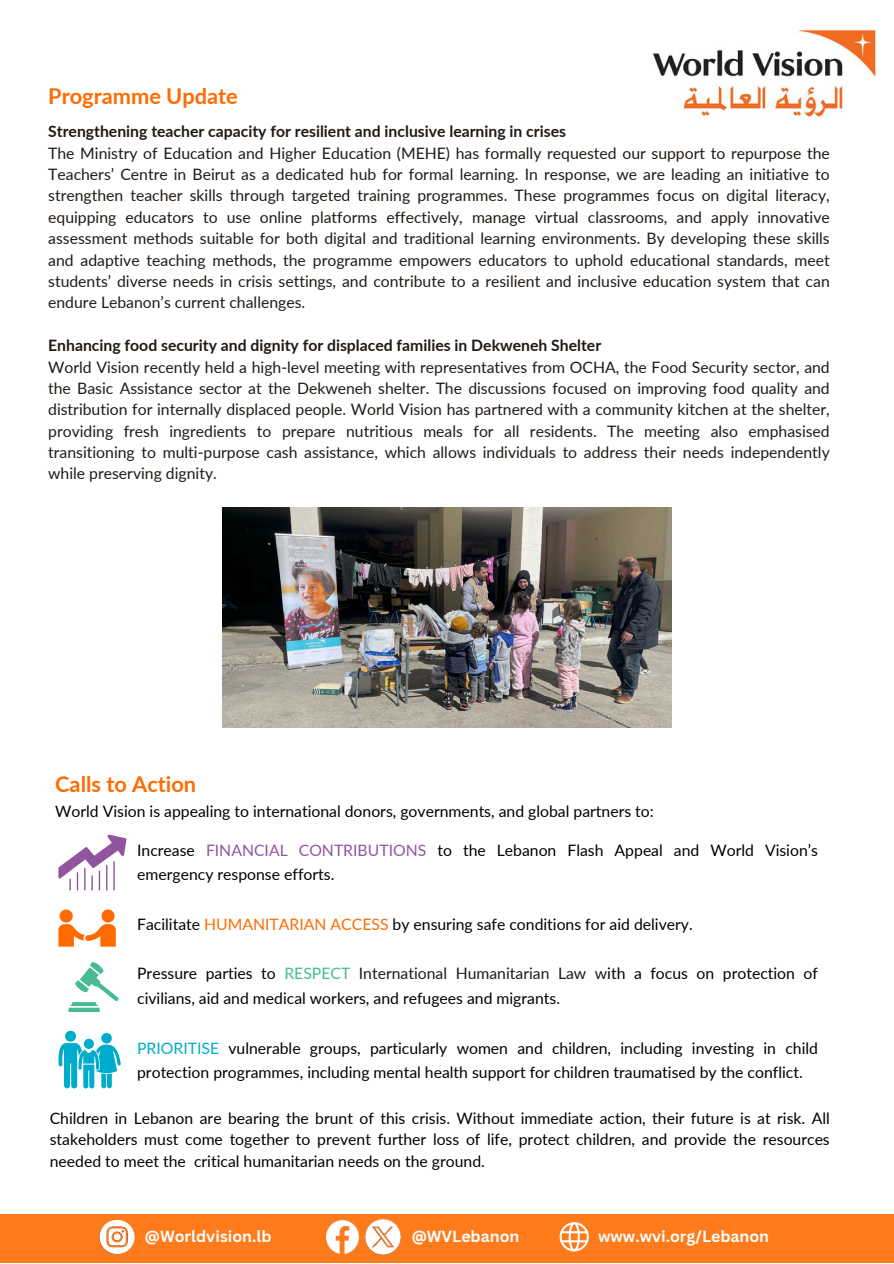
<style>
.page{position:relative;width:894px;height:1264px;background:#fff}
.page>*{position:absolute;margin:0;border:0;box-sizing:border-box;transform-origin:0 0}
.t1{font:700 21.75px "Lato";color:#ff6b00}
.t2{font:15.75px/21.3px "Lato";color:#1f1a16;text-align:justify}
.t3{font:15.75px/24.8px "Lato";color:#000}
.t4{font:700 15.75px "Lato";color:#1f1a16}
.t5{font:700 15.75px "Canva Sans";color:#fff}
.s1{color:#9054a1}
.s2{color:#ff6b00}
.s3{color:#46bb95}
.s4{color:#1f1a16}
.s5{color:#00acca}
.s6{color:#00accb}
</style>
<div class="page">
<div style="left:0;top:1214px;width:893px;height:49px;background:#ff7a1a"></div>
<img style="left:99px;top:1219px;width:36px;height:36px">
<img style="left:326px;top:1220px;width:32px;height:32px">
<img style="left:365px;top:1219px;width:36px;height:37px">
<svg style="left:559px;top:1222px;width:29px;height:29px"></svg>
<img style="left:653px;top:29px;width:223px;height:89px">
<div style="left:60px;top:909px;width:13px;height:13px;background:#ff6b00;border-radius:50%"></div>
<div style="left:101px;top:909px;width:14px;height:13px;background:#ff6b00;border-radius:50%"></div>
<svg style="left:58px;top:924px;width:58px;height:22px"></svg>
<svg style="left:58px;top:834px;width:68px;height:56px"></svg>
<svg style="left:68px;top:962px;width:51px;height:49px"></svg>
<svg style="left:58px;top:1030px;width:62px;height:58px"></svg>
<img style="left:223px;top:507px;width:448px;height:220px">
<p class="t1" style="left:48px;top:83px;width:191px">Programme Update</p>
<p class="t4" style="left:48px;top:122px;width:519px">Strengthening teacher capacity for resilient and inclusive learning in crises</p>
<p class="t2" style="left:48px;top:142px;width:782px">The Ministry of Education and Higher Education (MEHE) has formally requested our support to repurpose the Teachers’ Centre in Beirut as a dedicated hub for formal learning. In response, we are leading an initiative to strengthen teacher skills through targeted training programmes. These programmes focus on digital literacy, equipping educators to use online platforms effectively, manage virtual classrooms, and apply innovative assessment methods suitable for both digital and traditional learning environments. By developing these skills and adaptive teaching methods, the programme empowers educators to uphold educational standards, meet students’ diverse needs in crisis settings, and contribute to a resilient and inclusive education system that can endure Lebanon’s current challenges.</p>
<p class="t4" style="left:48px;top:335px;width:554px">Enhancing food security and dignity for displaced families in Dekweneh Shelter</p>
<p class="t2" style="left:48px;top:356px;width:782px">World Vision recently held a high-level meeting with representatives from OCHA, the Food Security sector, and the Basic Assistance sector at the Dekweneh shelter. The discussions focused on improving food quality and distribution for internally displaced people. World Vision has partnered with a community kitchen at the shelter, providing fresh ingredients to prepare nutritious meals for all residents. The meeting also emphasised transitioning to multi-purpose cash assistance, which allows individuals to address their needs independently while preserving dignity.</p>
<p class="t1" style="left:55px;top:770px;width:142px">Calls to Action</p>
<p class="t3" style="left:55px;top:798px;width:600px">World Vision is appealing to international donors, governments, and global partners to:</p>
<p class="t3" style="left:137px;top:837px;width:682px">Increase <span class="s1">FINANCIAL CONTRIBUTIONS</span> to the Lebanon Flash Appeal and World Vision’s emergency response efforts.</p>
<p class="t3" style="left:137px;top:911px;width:557px">Facilitate <span class="s2">HUMANITARIAN ACCESS</span> by ensuring safe conditions for aid delivery.</p>
<p class="t3" style="left:137px;top:960px;width:682px">Pressure parties to <span class="s3">RESPECT</span> <span class="s4">International Humanitarian Law w</span>ith a focus on protection of civilians, aid and medical workers, and refugees and migrants.</p>
<p class="t3" style="left:137px;top:1035px;width:682px"><span class="s5">P</span><span class="s6">RIORITISE</span> vulnerable groups, particularly women and children, including investing in child protection programmes, including mental health support for children traumatised by the conflict.</p>
<p class="t3" style="left:50px;top:1107px;width:781px;line-height:21.3px;text-align:justify">Children in Lebanon are bearing the brunt of this crisis. Without immediate action, their future is at risk. All stakeholders must come together to prevent further loss of life, protect children, and provide the resources needed to meet the critical humanitarian needs on the ground.</p>
<p class="t5" style="left:145px;top:1225px;width:128px">@Worldvision.lb</p>
<p class="t5" style="left:412px;top:1225px;width:109px">@WVLebanon</p>
<p class="t5" style="left:598px;top:1225px;width:172px">www.wvi.org/Lebanon</p>
</div>
